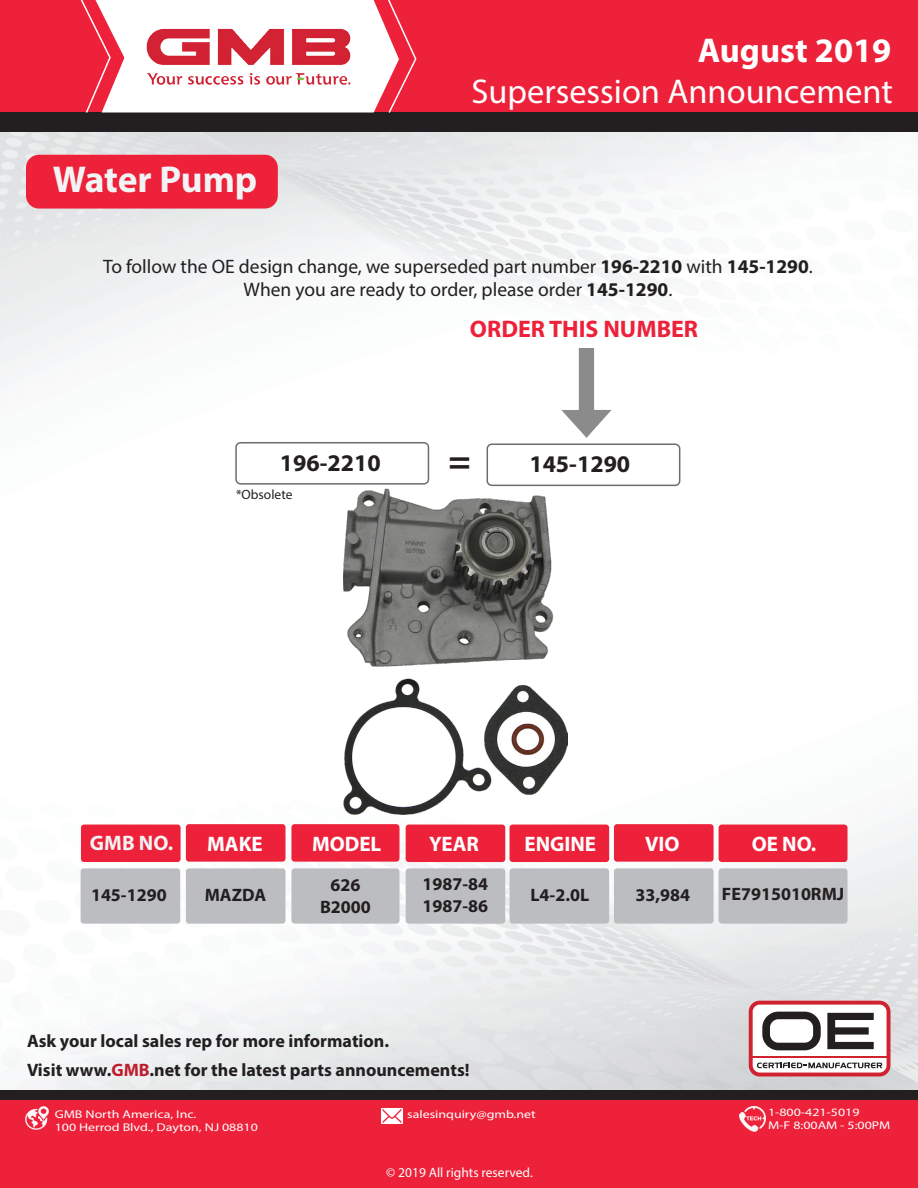
<style>
.page{position:relative;width:918px;height:1188px;background:#fff}
.page>*{position:absolute;margin:0;border:0;box-sizing:border-box;transform-origin:0 0}
.t1{font:700 37.5px "Myriad Pro";letter-spacing:-.005em;color:#f2f3f4}
.t2{font:700 37.35px "Myriad Pro";color:#231f20}
.t3{font:34.5px "Myriad Pro";color:#fff}
.t4{font:700 34.5px "Myriad Pro";color:#fff}
.t5{font:700 24px "Myriad Pro";color:#231f20}
.t6{font:700 24px "Myriad Pro";color:#ed2139}
.t7{font:700 21px "Myriad Pro";color:#fff}
.t8{font:700 21px "Myriad Pro";color:#f2f3f4}
.t9{font:19.5px/23.4px "Myriad Pro";color:#231f20;text-align:center}
.t10{font:700 18px/21.6px "Myriad Pro";color:#231f20;text-align:center}
.t11{font:13.5px "Myriad Pro";color:#fff}
.t12{font:13.5px "Myriad Pro";color:#231f20}
.t13{font:11.25px/13.5px "Myriad Pro";color:#fff;scale:1.24 1}
.s1{font-weight:700}
.s2{color:#be1d2c}
</style>
<div class="page">
<img style="left:1px;top:132px;width:917px;height:958px">
<div style="left:0;top:0;width:918px;height:132px;background:#ed2139"></div>
<div style="left:0;top:112px;width:918px;height:20px;background:#231f20"></div>
<svg style="left:81px;top:0;width:336px;height:113px"></svg>
<div style="left:0;top:1099px;width:918px;height:89px;background:#ed2139"></div>
<div style="left:0;top:1090px;width:918px;height:9px;background:#231f20"></div>
<svg style="left:749px;top:1001px;width:142px;height:76px"></svg>
<img style="left:381px;top:1108px;width:22px;height:15px">
<img style="left:26px;top:1106px;width:22px;height:24px">
<img style="left:739px;top:1107px;width:27px;height:25px">
<div style="left:26px;top:155px;width:252px;height:54px;background:#ed2139;border-radius:13px"></div>
<div style="left:235px;top:442px;width:194px;height:43px;border:2px solid #6c6d70;border-radius:5px"></div>
<div style="left:487px;top:444px;width:193px;height:42px;border:2px solid #6c6d70;border-radius:5px"></div>
<img style="left:562px;top:348px;width:50px;height:90px">
<div style="left:81px;top:825px;width:100px;height:37px;background:#ed2139;border-radius:3px"></div>
<div style="left:81px;top:868px;width:99px;height:56px;background:#bcbdc0;border-radius:3px"></div>
<div style="left:186px;top:868px;width:100px;height:56px;background:#bcbdc0;border-radius:3px"></div>
<div style="left:291px;top:868px;width:109px;height:56px;background:#bcbdc0;border-radius:3px"></div>
<div style="left:406px;top:868px;width:99px;height:56px;background:#bcbdc0;border-radius:3px"></div>
<div style="left:510px;top:868px;width:99px;height:56px;background:#bcbdc0;border-radius:3px"></div>
<div style="left:614px;top:868px;width:100px;height:56px;background:#bcbdc0;border-radius:3px"></div>
<div style="left:719px;top:868px;width:129px;height:56px;background:#bcbdc0;border-radius:3px"></div>
<div style="left:186px;top:824px;width:100px;height:38px;background:#ed2139;border-radius:3px"></div>
<div style="left:291px;top:824px;width:109px;height:38px;background:#ed2139;border-radius:3px"></div>
<div style="left:406px;top:825px;width:99px;height:37px;background:#ed2139;border-radius:3px"></div>
<div style="left:510px;top:825px;width:99px;height:37px;background:#ed2139;border-radius:3px"></div>
<div style="left:614px;top:824px;width:100px;height:38px;background:#ed2139;border-radius:3px"></div>
<div style="left:719px;top:825px;width:129px;height:37px;background:#ed2139;border-radius:3px"></div>
<img style="left:343px;top:488px;width:225px;height:327px">
<h1 class="t1" style="left:53px;top:155px;width:206px">Water Pump</h1>
<h3 class="t4" style="left:698px;top:28px;width:195px">August 2019</h3>
<h3 class="t3" style="left:471px;top:71px;width:423px">Supersession Announcement</h3>
<p class="t9" style="left:103px;top:254px;width:711px">To follow the OE design change, we superseded part number <span class="s1">196-2210</span> with <span class="s1">145-1290</span>.<br>When you are ready to order, please order <span class="s1">145-1290</span>.</p>
<h3 class="t6" style="left:470px;top:313px;width:230px">ORDER THIS NUMBER</h3>
<h3 class="t5" style="left:280px;top:448px;width:102px">196-2210</h3>
<h2 class="t2" style="left:448px;top:437px;width:24px">=</h2>
<h3 class="t5" style="left:529px;top:449px;width:102px">145-1290</h3>
<p class="t12" style="left:236px;top:487px;width:58px">*Obsolete</p>
<p class="t8" style="left:90px;top:830px;width:85px">GMB NO.</p>
<p class="t7" style="left:207px;top:830px;width:57px">MAKE</p>
<p class="t7" style="left:312px;top:830px;width:71px">MODEL</p>
<p class="t7" style="left:429px;top:830px;width:51px">YEAR</p>
<p class="t7" style="left:524px;top:830px;width:73px">ENGINE</p>
<p class="t7" style="left:645px;top:830px;width:36px">VIO</p>
<p class="t7" style="left:752px;top:830px;width:66px">OE NO.</p>
<p class="t10" style="left:91px;top:883px;width:77px">145-1290</p>
<p class="t10" style="left:205px;top:883px;width:63px">MAZDA</p>
<p class="t10" style="left:320px;top:874px;width:52px">626<br>B2000</p>
<p class="t10" style="left:422px;top:873px;width:67px;text-align:left">1987-84<br>1987-86</p>
<p class="t10" style="left:530px;top:883px;width:60px">L4-2.0L</p>
<p class="t10" style="left:635px;top:883px;width:56px">33,984</p>
<p class="t10" style="left:722px;top:883px;width:124px">FE7915010RMJ</p>
<p class="t10" style="left:27px;top:1029px;width:364px">Ask your local sales rep for more information.</p>
<p class="t10" style="left:27px;top:1059px;width:444px">Visit www.<span class="s2">GMB</span>.net for the latest parts announcements!</p>
<p class="t13" style="left:55px;top:1107px;width:165px">GMB North America, Inc.<br>100 Herrod Blvd., Dayton, NJ 08810</p>
<p class="t13" style="left:407px;top:1107px;width:105px">salesinquiry@gmb.net</p>
<p class="t11" style="left:386px;top:1164px;width:148px">© 2019 All rights reserved.</p>
<p class="t13" style="left:768px;top:1105px;width:100px">1-800-421-5019<br>M-F 8:00AM - 5:00PM</p>
</div>
